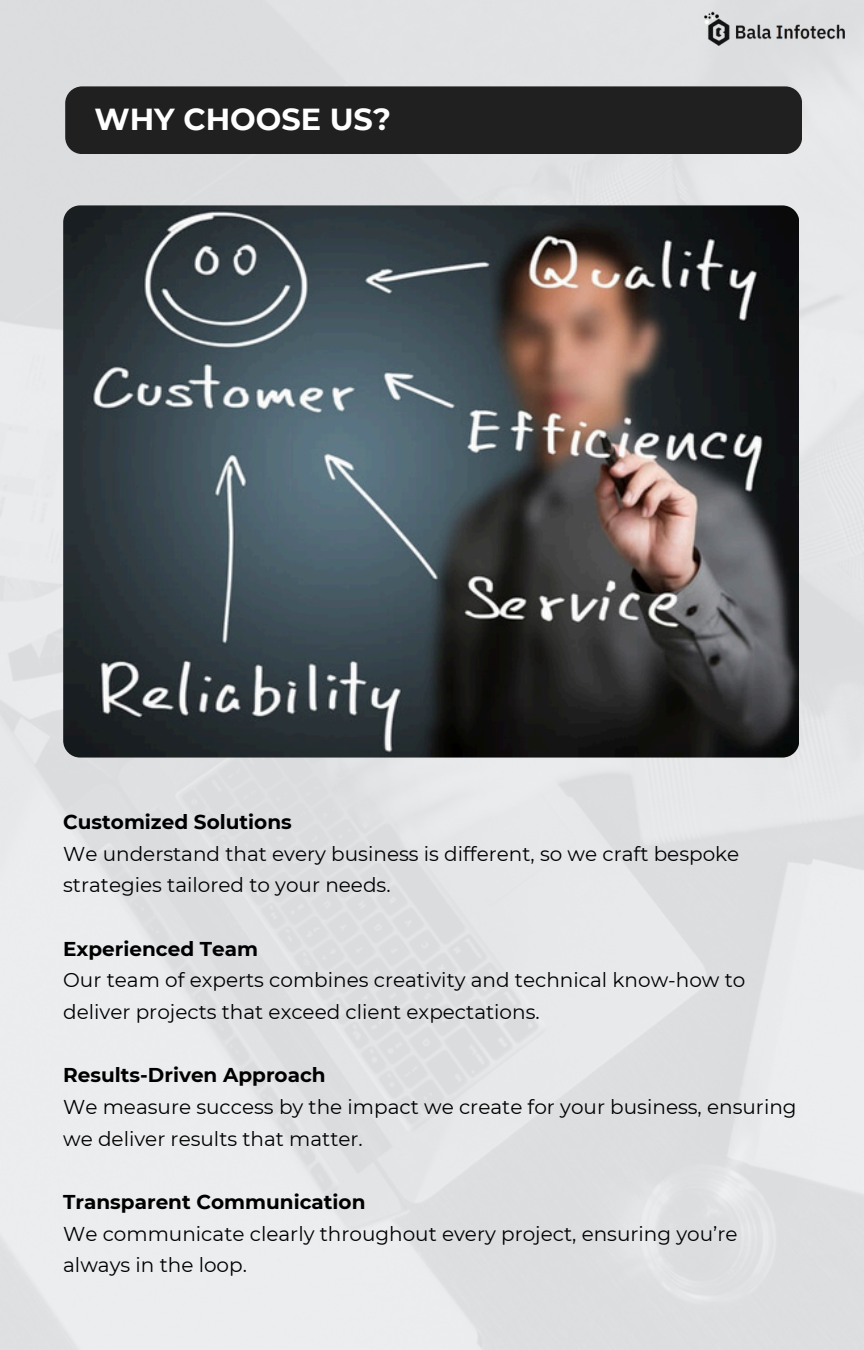
<style>
.page{position:relative;width:864px;height:1350px;background:#fff}
.page>*{position:absolute;margin:0;border:0;box-sizing:border-box;transform-origin:0 0}
.t1{font:700 30.38px "Montserrat";color:#fff}
.t2{font:20.03px/31.7px "Montserrat";color:#000}
.t3{font:700 20.03px "Montserrat";color:#000}
</style>
<div class="page">
<img style="left:0;top:0;width:864px;height:1350px">
<img style="left:704px;top:11px;width:140px;height:34px">
<img style="left:63px;top:205px;width:736px;height:552px;border-radius:17px">
<div style="left:65px;top:86px;width:737px;height:68px;background:#202021;border-radius:17px"></div>
<h1 class="t1" style="left:95px;top:101px;width:298px">WHY CHOOSE US?</h1>
<p class="t3" style="left:63px;top:810px;width:230px">Customized Solutions</p>
<p class="t2" style="left:63px;top:838px;width:678px">We understand that every business is different, so we craft bespoke strategies tailored to your needs.</p>
<p class="t3" style="left:63px;top:936px;width:197px">Experienced Team</p>
<p class="t2" style="left:63px;top:964px;width:684px">Our team of experts combines creativity and technical know-how to deliver projects that exceed client expectations.</p>
<p class="t3" style="left:63px;top:1063px;width:264px">Results-Driven Approach</p>
<p class="t2" style="left:63px;top:1091px;width:735px">We measure success by the impact we create for your business, ensuring we deliver results that matter.</p>
<p class="t3" style="left:63px;top:1190px;width:304px">Transparent Communication</p>
<p class="t2" style="left:63px;top:1218px;width:676px">We communicate clearly throughout every project, ensuring you’re always in the loop.</p>
</div>
